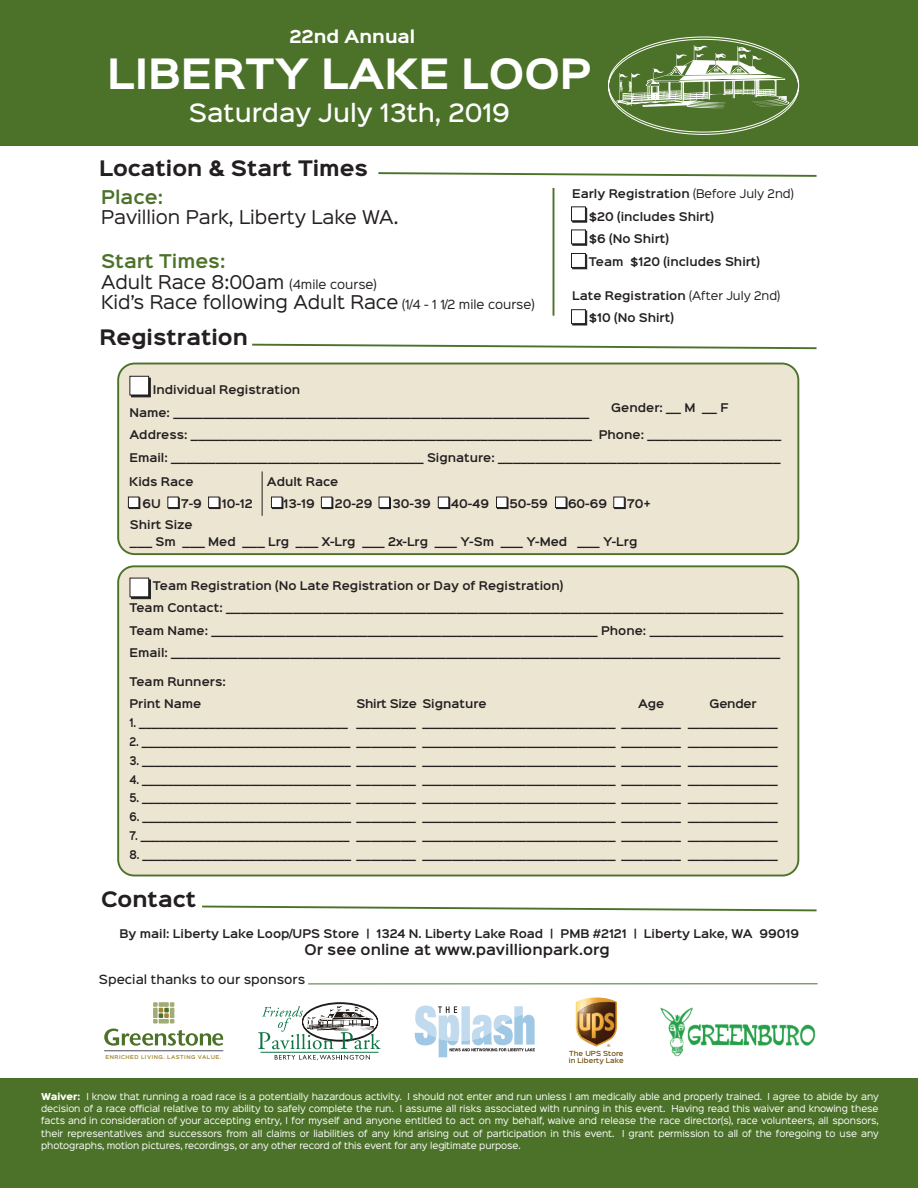
<style>
.page{position:relative;width:918px;height:1188px;background:#fff}
.page>*{position:absolute;margin:0;border:0;box-sizing:border-box;transform-origin:0 0}
.t1{font:700 37.65px "Sinkin Sans 700";color:#fff}
.t2{font:500 22.8px "Sinkin Sans 500";color:#fff}
.t3{font:700 19.2px "Sinkin Sans 700";color:#231f20}
.t4{font:17.1px/20.5px "Sinkin Sans 400";color:#231f20}
.t5{font:600 17.1px "Sinkin Sans 600";color:#4c722a}
.t6{font:700 16.05px "Sinkin Sans 700";color:#fff}
.t7{font:600 13.35px "Sinkin Sans 600";color:#231f20}
.t8{font:500 11.4px "Sinkin Sans 500";color:#231f20}
.t9{font:600 10.8px/18.9px "Sinkin Sans 600";color:#231f20}
.t10{font:600 10.8px "Sinkin Sans 600";color:#231f20;scale:.85 1}
.t11{font:8.7px/12.3px "Sinkin Sans 400";letter-spacing:-.01em;color:#fff;text-align:justify}
.t12{font:500 6.3px/7.5px "Sinkin Sans 500";letter-spacing:.01em;color:#654300}
.t13{font:600 4.8px "Sinkin Sans 600";letter-spacing:.1em;color:#a2862f}
.t14{font:3.45px "Sinkin Sans 400";color:#8f5a23}
.s1{font-size:11.4px}
.s2{font-family:"Sinkin Sans 400";font-weight:400}
.s3{font-family:"Sinkin Sans 800";font-weight:900}
</style>
<div class="page">
<div style="left:118px;top:364px;width:680px;height:190px;background:#ece5d2;border-radius:16px"></div>
<div style="left:117px;top:363px;width:682px;height:192px;border:2px solid #4c722a;border-radius:16px"></div>
<div style="left:118px;top:566px;width:680px;height:310px;background:#ece5d2;border-radius:16px"></div>
<div style="left:117px;top:565px;width:682px;height:311px;border:2px solid #4c722a;border-radius:16px"></div>
<div style="left:0;top:1078px;width:918px;height:110px;background:#4c722a"></div>
<div style="left:0;top:0;width:918px;height:146px;background:#4c722a"></div>
<svg style="left:608px;top:37px;width:191px;height:98px"></svg>
<svg style="left:275px;top:1055px;width:95px;height:5px"></svg>
<hr style="left:261px;top:1052px;width:118px;height:1px;background:#107546">
<svg style="left:258px;top:1003px;width:123px;height:46px"></svg>
<svg style="left:104px;top:1002px;width:119px;height:44px"></svg>
<hr style="left:104px;top:1051px;width:119px;height:1px;background:#4c4f54">
<svg style="left:415px;top:1006px;width:120px;height:51px"></svg>
<svg style="left:576px;top:998px;width:41px;height:49px;background:#ac8554"></svg>
<img style="left:660px;top:1007px;width:156px;height:50px">
<hr style="left:308px;top:983px;width:510px;height:1px;background:#4c722a">
<svg style="left:378px;top:172px;width:439px;height:5px"></svg>
<svg style="left:252px;top:343px;width:565px;height:7px"></svg>
<div style="left:131px;top:579px;width:20px;height:20px;background:#231f20"></div>
<div style="left:130px;top:578px;width:19px;height:19px;background:#fff;border:1px solid #231f20"></div>
<svg style="left:131px;top:378px;width:20px;height:19px"></svg>
<div style="left:129px;top:376px;width:20px;height:19px;background:#fff;border:1px solid #231f20"></div>
<div style="left:129px;top:498px;width:11px;height:11px;background:#231f20"></div>
<div style="left:128px;top:497px;width:11px;height:11px;background:#fff;border:1px solid #231f20"></div>
<svg style="left:169px;top:498px;width:11px;height:11px"></svg>
<div style="left:168px;top:497px;width:11px;height:11px;background:#fff;border:1px solid #231f20"></div>
<div style="left:209px;top:498px;width:11px;height:11px;background:#231f20"></div>
<div style="left:208px;top:497px;width:11px;height:11px;background:#fff;border:1px solid #231f20"></div>
<div style="left:272px;top:498px;width:11px;height:11px;background:#231f20"></div>
<div style="left:271px;top:497px;width:11px;height:11px;background:#fff;border:1px solid #231f20"></div>
<div style="left:322px;top:498px;width:11px;height:11px;background:#231f20"></div>
<div style="left:321px;top:497px;width:11px;height:11px;background:#fff;border:1px solid #231f20"></div>
<div style="left:380px;top:498px;width:11px;height:11px;background:#231f20"></div>
<div style="left:379px;top:497px;width:11px;height:11px;background:#fff;border:1px solid #231f20"></div>
<div style="left:439px;top:498px;width:11px;height:11px;background:#231f20"></div>
<div style="left:438px;top:497px;width:11px;height:11px;background:#fff;border:1px solid #231f20"></div>
<div style="left:497px;top:498px;width:11px;height:11px;background:#231f20"></div>
<div style="left:496px;top:497px;width:11px;height:11px;background:#fff;border:1px solid #231f20"></div>
<div style="left:556px;top:498px;width:11px;height:11px;background:#231f20"></div>
<div style="left:555px;top:497px;width:11px;height:11px;background:#fff;border:1px solid #231f20"></div>
<div style="left:614px;top:498px;width:11px;height:11px;background:#231f20"></div>
<div style="left:614px;top:497px;width:11px;height:11px;background:#fff;border:1px solid #231f20"></div>
<hr style="left:262px;top:471px;width:1px;height:45px;background:#231f20">
<hr style="left:553px;top:188px;width:1px;height:128px;background:#4c722a">
<svg style="left:202px;top:905px;width:615px;height:7px"></svg>
<svg style="left:572px;top:208px;width:15px;height:14px"></svg>
<div style="left:571px;top:207px;width:15px;height:14px;background:#fff;border:1px solid #231f20"></div>
<svg style="left:572px;top:231px;width:15px;height:15px"></svg>
<div style="left:571px;top:230px;width:15px;height:14px;background:#fff;border:1px solid #231f20"></div>
<svg style="left:572px;top:311px;width:15px;height:14px"></svg>
<div style="left:571px;top:309px;width:15px;height:15px;background:#fff;border:1px solid #231f20"></div>
<div style="left:572px;top:255px;width:15px;height:14px;background:#2f2b2c;border:1px solid #231f20"></div>
<div style="left:571px;top:253px;width:15px;height:15px;background:#fff;border:1px solid #231f20"></div>
<h3 class="t6" style="left:289px;top:29px;width:127px">22nd Annual</h3>
<h1 class="t1" style="left:107px;top:54px;width:486px">LIBERTY LAKE LOOP</h1>
<h2 class="t2" style="left:189px;top:93px;width:323px">Saturday July 13th, 2019</h2>
<h3 class="t3" style="left:99px;top:158px;width:271px">Location &amp; Start Times</h3>
<h3 class="t5" style="left:101px;top:182px;width:63px">Place:</h3>
<h3 class="t4" style="left:101px;top:206px;width:299px">Pavillion Park, Liberty Lake WA.</h3>
<h3 class="t5" style="left:101px;top:246px;width:126px">Start Times:</h3>
<h3 class="t4" style="left:101px;top:270px;width:435px">Adult Race 8:00am <span class="s1">(4mile course)<br></span>Kid’s Race following Adult Race <span class="s1">(1/4 - 1 1/2 mile course)</span></h3>
<h3 class="t3" style="left:100px;top:327px;width:150px">Registration</h3>
<p class="t9" style="left:589px;top:182px;width:206px;line-height:22.4px;text-indent:-17px">Early Registration <span class="s2">(Before July 2nd) </span>$20 (includes Shirt)<br>$6 (No Shirt)<br>Team $120 (includes Shirt)</p>
<p class="t9" style="left:589px;top:284px;width:193px;line-height:22.2px;text-indent:-17px">Late Registration <span class="s2">(After July 2nd) </span>$10 (No Shirt)</p>
<p class="t9" style="left:129px;top:378px;width:653px;line-height:22.5px;text-indent:23px">Individual Registration<br>Name: ________________________________________________________<br>Address: ______________________________________________________ Phone: __________________ Email: __________________________________ Signature: ______________________________________</p>
<p class="t9" style="left:611px;top:397px;width:119px">Gender: __ M __ F</p>
<p class="t9" style="left:143px;top:469px;width:53px;line-height:22.5px;text-indent:-13px">Kids Race<br>6U</p>
<p class="t9" style="left:284px;top:469px;width:56px;line-height:22.5px;text-indent:-17px">Adult Race<br>13-19</p>
<p class="t9" style="left:335px;top:493px;width:39px">20-29</p>
<p class="t9" style="left:392px;top:493px;width:40px">30-39</p>
<p class="t9" style="left:451px;top:493px;width:40px">40-49</p>
<p class="t9" style="left:509px;top:493px;width:40px">50-59</p>
<p class="t9" style="left:568px;top:493px;width:41px">60-69</p>
<p class="t9" style="left:627px;top:493px;width:25px">70+</p>
<p class="t9" style="left:130px;top:516px;width:509px;line-height:16.2px">Shirt Size<br>___ Sm ___ Med ___ Lrg ___ X-Lrg ___ 2x-Lrg ___ Y-Sm ___ Y-Med ___ Y-Lrg</p>
<p class="t9" style="left:181px;top:493px;width:22px">7-9</p>
<p class="t9" style="left:222px;top:493px;width:32px">10-12</p>
<p class="t9" style="left:129px;top:573px;width:656px;line-height:22.5px;text-indent:23px">Team Registration (No Late Registration or Day of Registration)<br>Team Contact: ___________________________________________________________________________ Team Name: ____________________________________________________ Phone: __________________ Email: __________________________________________________________________________________</p>
<p class="t9" style="left:129px;top:669px;width:98px;line-height:22.5px">Team Runners:<br>Print Name</p>
<p class="t10" style="left:129px;top:713px;width:259px">1. _________________________________</p>
<p class="t10" style="left:129px;top:732px;width:262px">2. _________________________________</p>
<p class="t10" style="left:129px;top:751px;width:262px">3. _________________________________</p>
<p class="t10" style="left:129px;top:770px;width:262px">4. _________________________________</p>
<p class="t10" style="left:129px;top:789px;width:262px">5. _________________________________</p>
<p class="t10" style="left:129px;top:808px;width:262px">6. _________________________________</p>
<p class="t10" style="left:129px;top:826px;width:260px">7. _________________________________</p>
<p class="t10" style="left:129px;top:845px;width:262px">8. _________________________________</p>
<p class="t9" style="left:356px;top:693px;width:62px;text-align:justify">Shirt Size ________ ________ ________ ________ ________ ________ ________ ________</p>
<p class="t9" style="left:422px;top:693px;width:195px">Signature __________________________ __________________________ __________________________ __________________________ __________________________ __________________________ __________________________ __________________________</p>
<p class="t9" style="left:621px;top:693px;width:61px;text-align:center">Age ________ ________ ________ ________ ________ ________ ________ ________</p>
<p class="t9" style="left:688px;top:693px;width:91px;text-align:center">Gender ________ ________ ________ ________ ________ ________ ________ ________</p>
<h3 class="t3" style="left:101px;top:889px;width:97px">Contact</h3>
<p class="t9" style="left:119px;top:923px;width:681px">By mail: Liberty Lake Loop/UPS Store | 1324 N. Liberty Lake Road | PMB #2121 | Liberty Lake, WA 99019</p>
<p class="t7" style="left:305px;top:938px;width:307px">Or see online at www.pavillionpark.org</p>
<p class="t8" style="left:99px;top:969px;width:208px">Special thanks to our sponsors</p>
<p class="t13" style="left:106px;top:1053px;width:117px">ENRICHED LIVING. LASTING VALUE.</p>
<p class="t14" style="left:607px;top:1043px;width:5px">®</p>
<p class="t12" style="left:569px;top:1049px;width:56px">The UPS Store in Liberty Lake</p>
<p class="t11" style="left:41px;top:1089px;width:839px"><span class="s3">Waiver:</span> I know that running a road race is a potentially hazardous activity. I should not enter and run unless I am medically able and properly trained. I agree to abide by any decision of a race official relative to my ability to safely complete the run. I assume all risks associated with running in this event. Having read this waiver and knowing these facts and in consideration of your accepting entry, I for myself and anyone entitled to act on my behalf, waive and release the race director(s), race volunteers, all sponsors, their representatives and successors from all claims or liabilities of any kind arising out of participation in this event. I grant permission to all of the foregoing to use any photographs, motion pictures, recordings, or any other record of this event for any legitimate purpose.</p>
</div>
